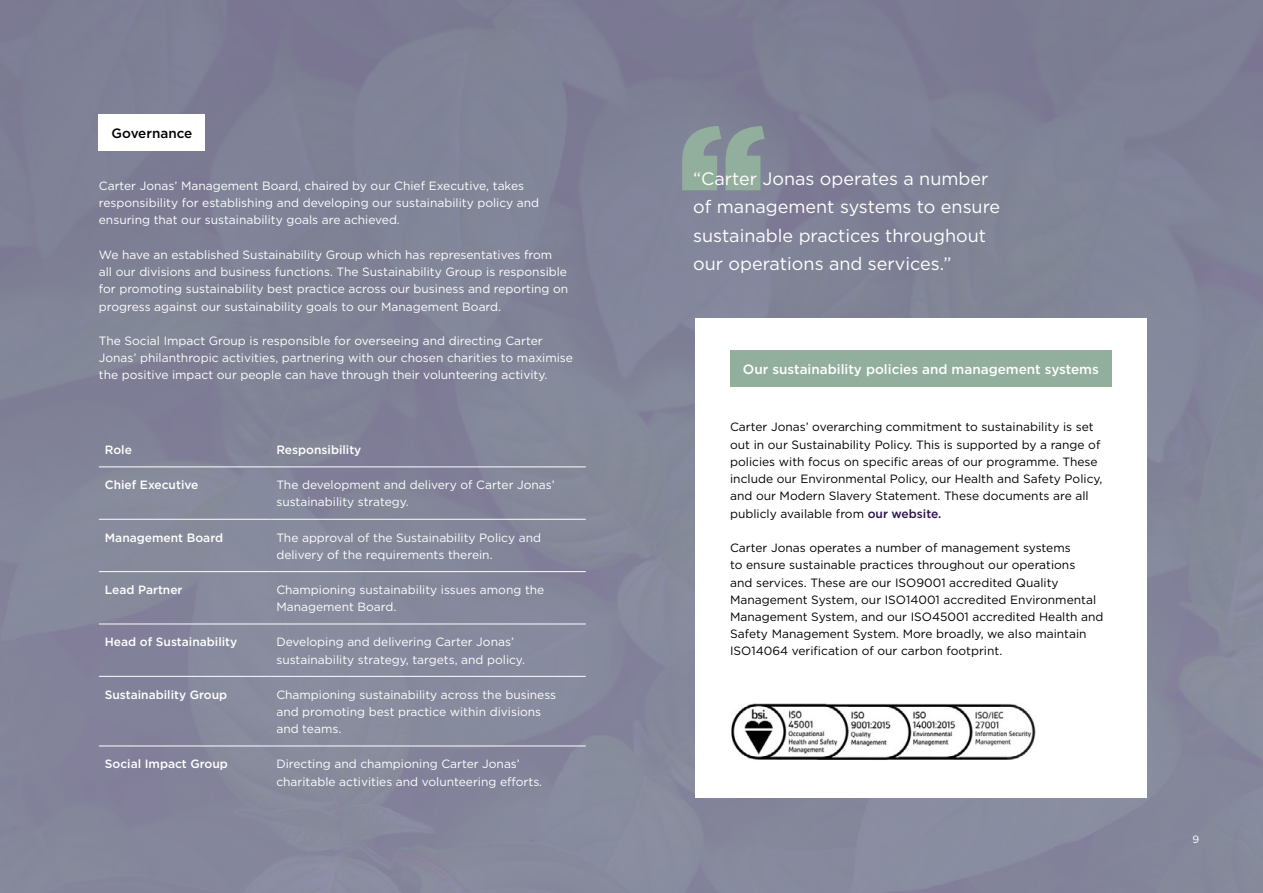
<style>
.page{position:relative;width:1263px;height:893px;background:#828499}
.page>*{position:absolute;margin:0;border:0;box-sizing:border-box;transform-origin:0 0}
.t1{font:900 177.45px "Gotham";color:#92ae9c}
.t2{font:18px/28.5px "Gotham";color:#fff}
.t3{font:500 13.5px "Gotham";color:#fff}
.t4{font:500 13.5px "Gotham";color:#000}
.t5{font:12px/17.2px "Gotham";color:#fff}
.t6{font:12px/17.2px "Gotham";color:#000}
.t7{font:500 12px "Gotham";color:#fff}
.t8{font:10.5px "Gotham";color:#fff}
.s1{font-weight:500;color:#2c104c}
</style>
<div class="page">
<div style="left:99px;top:115px;width:106px;height:36px;background:#fff"></div>
<hr style="left:99px;top:466px;width:171px;height:1px;background:#fff">
<hr style="left:270px;top:466px;width:316px;height:1px;background:#fff">
<hr style="left:99px;top:519px;width:171px;height:1px;background:#fff">
<hr style="left:270px;top:519px;width:316px;height:1px;background:#fff">
<hr style="left:99px;top:571px;width:171px;height:1px;background:#fff">
<hr style="left:270px;top:571px;width:316px;height:1px;background:#fff">
<hr style="left:99px;top:624px;width:171px;height:1px;background:#fff">
<hr style="left:270px;top:624px;width:316px;height:1px;background:#fff">
<hr style="left:99px;top:676px;width:171px;height:1px;background:#fff">
<hr style="left:270px;top:676px;width:316px;height:1px;background:#fff">
<hr style="left:99px;top:746px;width:171px;height:1px;background:#fff">
<hr style="left:270px;top:746px;width:316px;height:1px;background:#fff">
<div style="left:695px;top:319px;width:451px;height:479px;background:#fff"></div>
<div style="left:730px;top:350px;width:382px;height:37px;background:#92ae9c"></div>
<img style="left:731px;top:703px;width:305px;height:57px">
<p class="t4" style="left:112px;top:125px;width:82px">Governance</p>
<p class="t5" style="left:99px;top:177px;width:442px">Carter Jonas’ Management Board, chaired by our Chief Executive, takes responsibility for establishing and developing our sustainability policy and ensuring that our sustainability goals are achieved.</p>
<p class="t5" style="left:99px;top:246px;width:471px">We have an established Sustainability Group which has representatives from all our divisions and business functions. The Sustainability Group is responsible for promoting sustainability best practice across our business and reporting on progress against our sustainability goals to our Management Board.</p>
<p class="t5" style="left:99px;top:332px;width:476px">The Social Impact Group is responsible for overseeing and directing Carter<br>Jonas’ philanthropic activities, partnering with our chosen charities to maximise the positive impact our people can have through their volunteering activity.</p>
<p class="t7" style="left:105px;top:442px;width:29px">Role</p>
<p class="t7" style="left:276px;top:442px;width:87px">Responsibility</p>
<p class="t7" style="left:105px;top:477px;width:95px">Chief Executive</p>
<p class="t5" style="left:276px;top:476px;width:280px">The development and delivery of Carter Jonas’ sustainability strategy.</p>
<p class="t7" style="left:105px;top:529px;width:120px">Management Board</p>
<p class="t5" style="left:276px;top:528px;width:266px">The approval of the Sustainability Policy and delivery of the requirements therein.</p>
<p class="t7" style="left:105px;top:582px;width:79px">Lead Partner</p>
<p class="t5" style="left:276px;top:581px;width:269px">Championing sustainability issues among the<br>Management Board.</p>
<p class="t7" style="left:105px;top:634px;width:134px">Head of Sustainability</p>
<p class="t5" style="left:276px;top:633px;width:250px">Developing and delivering Carter Jonas’ sustainability strategy, targets, and policy.</p>
<p class="t7" style="left:105px;top:687px;width:124px">Sustainability Group</p>
<p class="t5" style="left:276px;top:686px;width:281px">Championing sustainability across the business and promoting best practice within divisions and teams.</p>
<p class="t7" style="left:105px;top:756px;width:125px">Social Impact Group</p>
<p class="t5" style="left:276px;top:755px;width:267px">Directing and championing Carter Jonas’ charitable activities and volunteering efforts.</p>
<h1 class="t1" style="left:675px;top:66px;width:95px">‘‘</h1>
<h2 class="t2" style="left:693px;top:164px;width:309px">“Carter Jonas operates a number of management systems to ensure sustainable practices throughout our operations and services.”</h2>
<p class="t3" style="left:743px;top:360px;width:357px">Our sustainability policies and management systems</p>
<p class="t6" style="left:730px;top:418px;width:374px">Carter Jonas’ overarching commitment to sustainability is set out in our Sustainability Policy. This is supported by a range of policies with focus on specific areas of our programme. These include our Environmental Policy, our Health and Safety Policy, and our Modern Slavery Statement. These documents are all publicly available from <span class="s1">our website.</span></p>
<p class="t6" style="left:730px;top:539px;width:375px">Carter Jonas operates a number of management systems<br>to ensure sustainable practices throughout our operations<br>and services. These are our ISO9001 accredited Quality Management System, our ISO14001 accredited Environmental Management System, and our ISO45001 accredited Health and Safety Management System. More broadly, we also maintain ISO14064 verification of our carbon footprint.</p>
<p class="t8" style="left:1192px;top:833px;width:8px">9</p>
</div>
